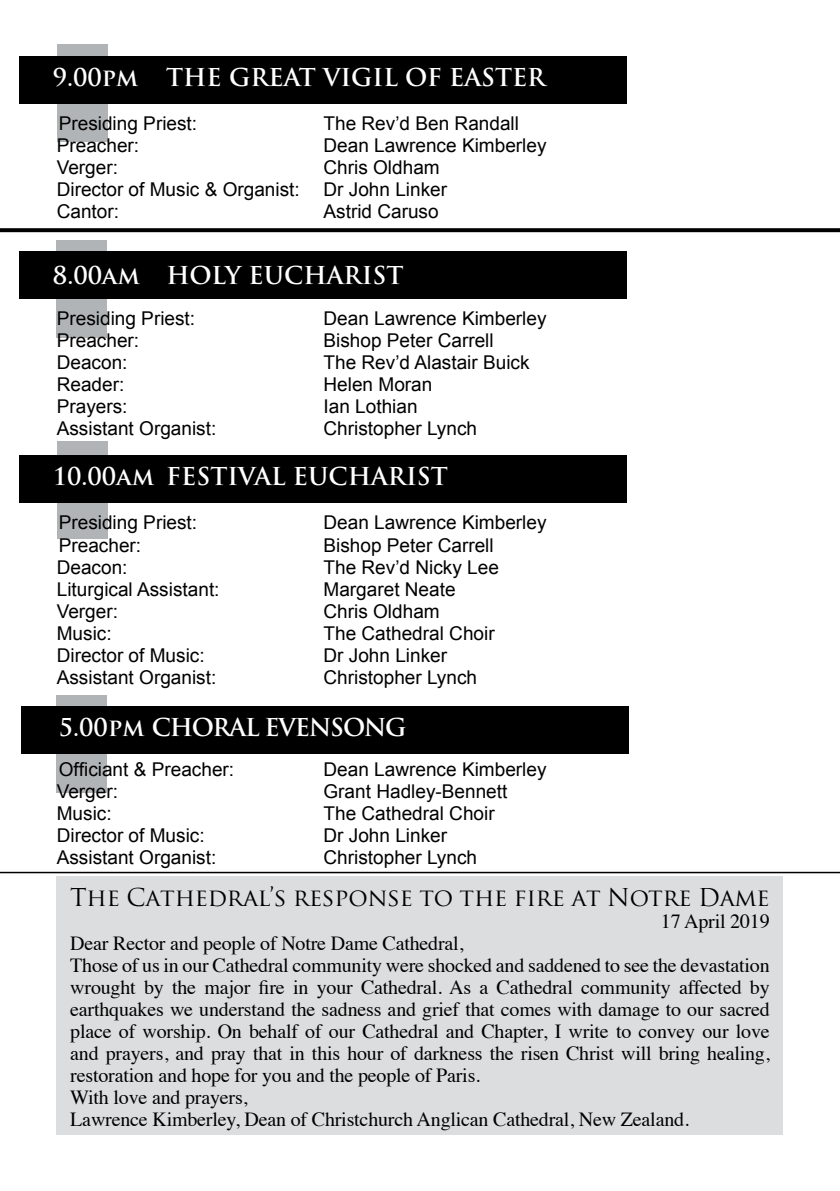
<style>
.page{position:relative;width:840px;height:1191px;background:#fff}
.page>*{position:absolute;margin:0;border:0;box-sizing:border-box;transform-origin:0 0}
.t1{font:700 24px "Trajan Pro";color:#fff}
.t2{font:24px "Trajan Pro";letter-spacing:-.01em;color:#000}
.t3{font:700 24px "Trajan Pro";letter-spacing:-.05em;color:#fff}
.t4{font:20px/22px "Times";letter-spacing:-.01em;color:#000}
.t5{font:19px/22px "Arial";color:#000}
</style>
<div class="page">
<div style="left:57px;top:441px;width:50px;height:98px;background:#b1b4b6"></div>
<div style="left:19px;top:455px;width:607px;height:47px;background:#000"></div>
<div style="left:56px;top:240px;width:50px;height:98px;background:#b1b4b6"></div>
<div style="left:19px;top:251px;width:607px;height:48px;background:#000"></div>
<div style="left:56px;top:695px;width:50px;height:97px;background:#b1b4b6"></div>
<div style="left:21px;top:706px;width:607px;height:48px;background:#000"></div>
<div style="left:57px;top:44px;width:50px;height:98px;background:#b1b4b6"></div>
<div style="left:19px;top:56px;width:607px;height:47px;background:#000"></div>
<svg style="left:0;top:228px;width:839px;height:4px;background:#0c0c0c"></svg>
<div style="left:56px;top:876px;width:725px;height:258px;background:#dcddde"></div>
<hr style="left:0;top:871px;width:839px;height:2px;background:#000">
<p class="t1" style="left:53px;top:62px;width:494px">9.00pm THE GREAT VIGIL OF EASTER</p>
<p class="t5" style="left:59px;top:113px;width:140px">Presiding Priest:</p>
<p class="t5" style="left:323px;top:113px;width:197px">The Rev’d Ben Randall</p>
<p class="t5" style="left:57px;top:135px;width:84px">Preacher:</p>
<p class="t5" style="left:323px;top:135px;width:224px">Dean Lawrence Kimberley</p>
<p class="t5" style="left:57px;top:157px;width:63px">Verger:</p>
<p class="t5" style="left:57px;top:157px;width:391px;text-indent:266px">Chris Oldham<br>Director of Music &amp; Organist: Dr John Linker<br>Cantor:</p>
<p class="t5" style="left:323px;top:201px;width:117px">Astrid Caruso</p>
<p class="t1" style="left:53px;top:260px;width:352px">8.00am HOLY EUCHARIST</p>
<p class="t5" style="left:57px;top:307px;width:140px">Presiding Priest:</p>
<p class="t5" style="left:323px;top:307px;width:224px">Dean Lawrence Kimberley</p>
<p class="t5" style="left:57px;top:329px;width:84px">Preacher:</p>
<p class="t5" style="left:323px;top:329px;width:171px">Bishop Peter Carrell</p>
<p class="t5" style="left:57px;top:351px;width:72px">Deacon:</p>
<p class="t5" style="left:323px;top:351px;width:207px">The Rev’d Alastair Buick</p>
<p class="t5" style="left:57px;top:373px;width:69px">Reader:</p>
<p class="t5" style="left:323px;top:373px;width:110px">Helen Moran</p>
<p class="t5" style="left:57px;top:395px;width:72px">Prayers:</p>
<p class="t5" style="left:323px;top:395px;width:96px">Ian Lothian</p>
<p class="t5" style="left:57px;top:417px;width:161px">Assistant Organist:</p>
<p class="t5" style="left:323px;top:417px;width:155px">Christopher Lynch</p>
<p class="t1" style="left:53px;top:461px;width:396px">10.00am FESTIVAL EUCHARIST</p>
<p class="t5" style="left:59px;top:512px;width:140px">Presiding Priest:</p>
<p class="t5" style="left:323px;top:512px;width:224px">Dean Lawrence Kimberley</p>
<p class="t5" style="left:59px;top:534px;width:84px">Preacher:</p>
<p class="t5" style="left:323px;top:534px;width:171px">Bishop Peter Carrell</p>
<p class="t5" style="left:57px;top:556px;width:72px">Deacon:</p>
<p class="t5" style="left:323px;top:556px;width:177px">The Rev’d Nicky Lee</p>
<p class="t5" style="left:57px;top:578px;width:164px">Liturgical Assistant:</p>
<p class="t5" style="left:323px;top:578px;width:133px">Margaret Neate</p>
<p class="t5" style="left:57px;top:600px;width:63px">Verger:</p>
<p class="t5" style="left:323px;top:600px;width:118px">Chris Oldham</p>
<p class="t5" style="left:57px;top:622px;width:56px">Music:</p>
<p class="t5" style="left:323px;top:622px;width:173px">The Cathedral Choir</p>
<p class="t5" style="left:57px;top:644px;width:149px">Director of Music:</p>
<p class="t5" style="left:323px;top:644px;width:125px">Dr John Linker</p>
<p class="t5" style="left:57px;top:666px;width:161px">Assistant Organist:</p>
<p class="t5" style="left:323px;top:666px;width:155px">Christopher Lynch</p>
<p class="t3" style="left:59px;top:712px;width:349px">5.00pm CHORAL EVENSONG</p>
<p class="t5" style="left:59px;top:758px;width:177px">Officiant &amp; Preacher:</p>
<p class="t5" style="left:323px;top:758px;width:224px">Dean Lawrence Kimberley</p>
<p class="t5" style="left:57px;top:780px;width:63px">Verger:</p>
<p class="t5" style="left:323px;top:780px;width:185px">Grant Hadley-Bennett</p>
<p class="t5" style="left:57px;top:802px;width:56px">Music:</p>
<p class="t5" style="left:323px;top:802px;width:173px">The Cathedral Choir</p>
<p class="t5" style="left:57px;top:824px;width:149px">Director of Music:</p>
<p class="t5" style="left:323px;top:824px;width:125px">Dr John Linker</p>
<p class="t5" style="left:57px;top:846px;width:161px">Assistant Organist:</p>
<p class="t5" style="left:323px;top:846px;width:155px">Christopher Lynch</p>
<p class="t2" style="left:70px;top:882px;width:700px">The Cathedral’s response to the fire at Notre Dame</p>
<p class="t4" style="left:660px;top:909px;width:110px">17 April 2019</p>
<p class="t4" style="left:70px;top:931px;width:700px">Dear Rector and people of Notre Dame Cathedral,<br>Those of us in our Cathedral community were shocked and saddened to see the devastation wrought by the major fire in your Cathedral. As a Cathedral community affected by earthquakes we understand the sadness and grief that comes with damage to our sacred place of worship. On behalf of our Cathedral and Chapter, I write to convey our love and prayers, and pray that in this hour of darkness the risen Christ will bring healing, restoration and hope for you and the people of Paris.<br>With love and prayers,<br>Lawrence Kimberley, Dean of Christchurch Anglican Cathedral, New Zealand.</p>
</div>
